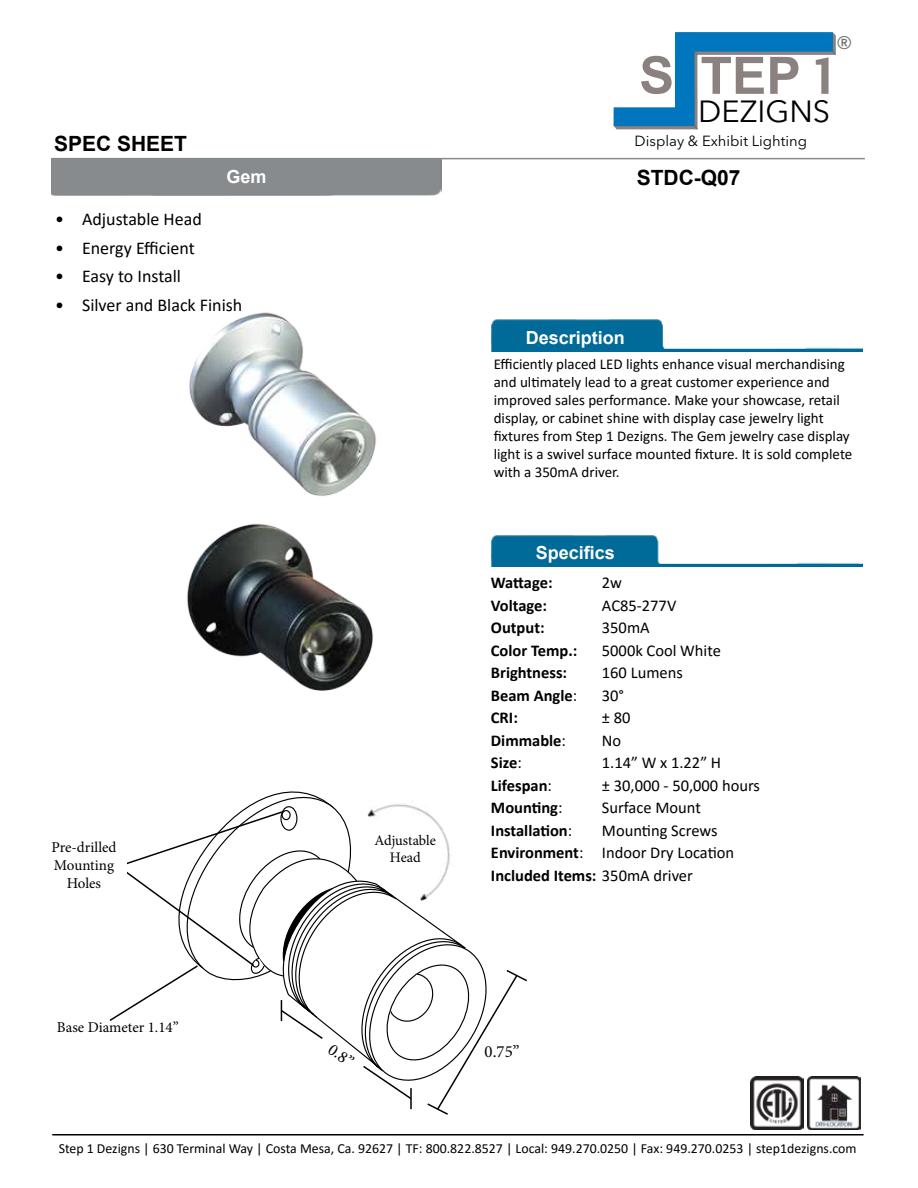
<style>
.page{position:relative;width:918px;height:1188px;background:#fff}
.page>*{position:absolute;margin:0;border:0;box-sizing:border-box;transform-origin:0 0}
.t1{font:700 51.6px "Arial";color:#8b817f}
.t2{font:30.3px "Avenir Next";color:#000}
.t3{font:29.1px "Avenir Next";color:#6d6e71}
.t4{font:700 21px "Arial";color:#000101}
.t5{font:18px "Calibri";color:#000}
.t6{font:700 18px "Arial";color:#fff}
.t7{font:16.95px "Minion Pro";color:#000}
.t8{font:16.5px/22.5px "Calibri";color:#000}
.t9{font:700 16.5px "Calibri";color:#000}
.t10{font:15px/18px "Calibri";color:#000}
.t11{font:15px/18px "Minion Pro";color:#000;text-align:center}
.t12{font:14.55px "Avenir Next";color:#000}
.t13{font:14.55px/17.4px "Minion Pro";letter-spacing:-.01em;color:#000;text-align:center}
.t14{font:13.8px "Calibri";color:#000}
.s1{font-family:"COUTURE"}
.s2{font-weight:400}
.s3{font-weight:700}
</style>
<div class="page">
<hr style="left:52px;top:1134px;width:812px;height:2px;background:#000">
<img style="left:491px;top:319px;width:371px;height:33px">
<img style="left:491px;top:535px;width:371px;height:32px">
<svg style="left:614px;top:32px;width:222px;height:98px"></svg>
<div style="left:152px;top:159px;width:290px;height:37px;background:#878b8d"></div>
<hr style="left:53px;top:158px;width:812px;height:1px;background:#868b8c">
<img style="left:807px;top:1077px;width:54px;height:53px">
<img style="left:751px;top:1077px;width:53px;height:53px">
<img style="left:187px;top:523px;width:186px;height:168px">
<img style="left:189px;top:312px;width:187px;height:184px">
<svg style="left:109px;top:791px;width:418px;height:324px"></svg>
<h3 class="t4" style="left:54px;top:129px;width:135px">SPEC SHEET</h3>
<h1 class="t1" style="left:639px;top:42px;width:193px">S TEP <span class="s1">1</span></h1>
<h2 class="t2" style="left:698px;top:85px;width:134px">DEZIGNS</h2>
<p class="t12" style="left:635px;top:129px;width:174px">Display &amp; Exhibit Lighting</p>
<p class="t6" style="left:227px;top:164px;width:42px">Gem</p>
<h3 class="t4" style="left:637px;top:162px;width:105px">STDC-Q07</h3>
<h3 class="t3" style="left:836px;top:22px;width:19px">®</h3>
<p class="t5" style="left:55px;top:207px;width:148px">• Adjustable Head</p>
<p class="t5" style="left:55px;top:235px;width:141px">• Energy Efficient</p>
<p class="t5" style="left:55px;top:264px;width:127px">• Easy to Install</p>
<p class="t5" style="left:55px;top:292px;width:189px">• Silver and Black Finish</p>
<p class="t6" style="left:526px;top:325px;width:101px">Description</p>
<p class="t10" style="left:494px;top:355px;width:360px">Efficiently placed LED lights enhance visual merchandising and ultimately lead to a great customer experience and improved sales performance. Make your showcase, retail display, or cabinet shine with display case jewelry light fixtures from Step 1 Dezigns. The Gem jewelry case display light is a swivel surface mounted fixture. It is sold complete with a 350mA driver.</p>
<p class="t11" style="left:51px;top:839px;width:67px">Pre-drilled<br>Mounting<br>Holes</p>
<p class="t11" style="left:57px;top:1018px;width:123px">Base Diameter 1.14”</p>
<p class="t13" style="left:375px;top:831px;width:63px">Adjustable<br>Head</p>
<p class="t6" style="left:536px;top:540px;width:81px">Specifics</p>
<p class="t9" style="left:491px;top:571px;width:63px">Wattage:</p>
<p class="t8" style="left:602px;top:571px;width:22px">2w</p>
<p class="t9" style="left:491px;top:594px;width:58px">Voltage:</p>
<p class="t8" style="left:602px;top:594px;width:76px">AC85-277V</p>
<p class="t9" style="left:491px;top:616px;width:55px">Output:</p>
<p class="t8" style="left:602px;top:616px;width:49px">350mA</p>
<p class="t9" style="left:491px;top:639px;width:88px">Color Temp.:</p>
<p class="t8" style="left:602px;top:639px;width:121px">5000k Cool White</p>
<p class="t9" style="left:491px;top:661px;width:78px">Brightness:</p>
<p class="t8" style="left:602px;top:661px;width:82px">160 Lumens</p>
<p class="t9" style="left:491px;top:684px;width:88px">Beam Angle<span class="s2">:</span></p>
<p class="t8" style="left:602px;top:684px;width:24px">30°</p>
<p class="t9" style="left:491px;top:706px;width:28px">CRI:</p>
<p class="t8" style="left:602px;top:706px;width:30px">± 80</p>
<p class="t9" style="left:491px;top:729px;width:77px">Dimmable<span class="s2">:</span></p>
<p class="t8" style="left:602px;top:729px;width:21px">No</p>
<p class="t9" style="left:491px;top:751px;width:32px">Size<span class="s2">:</span></p>
<p class="t8" style="left:602px;top:751px;width:121px">1.14” W x 1.22” H</p>
<p class="t9" style="left:491px;top:774px;width:63px">Lifespan<span class="s2">:</span></p>
<p class="t8" style="left:602px;top:774px;width:160px">± 30,000 - 50,000 hours</p>
<p class="t9" style="left:491px;top:796px;width:73px">Mounting<span class="s2">:</span></p>
<p class="t8" style="left:602px;top:796px;width:101px">Surface Mount</p>
<p class="t9" style="left:491px;top:819px;width:83px">Installation<span class="s2">:</span></p>
<p class="t8" style="left:491px;top:819px;width:245px;text-indent:111px">Mounting Screws<br><span class="s3">Environment</span>: Indoor Dry Location<br><span class="s3">Included Items:</span> 350mA driver</p>
<p class="t7" style="left:337px;top:1038px;width:28px;rotate:36deg">0.8”</p>
<p class="t7" style="left:485px;top:1040px;width:37px">0.75”</p>
<p class="t14" style="left:59px;top:1139px;width:799px">Step 1 Dezigns | 630 Terminal Way | Costa Mesa, Ca. 92627 | TF: 800.822.8527 | Local: 949.270.0250 | Fax: 949.270.0253 | step1dezigns.com</p>
</div>
